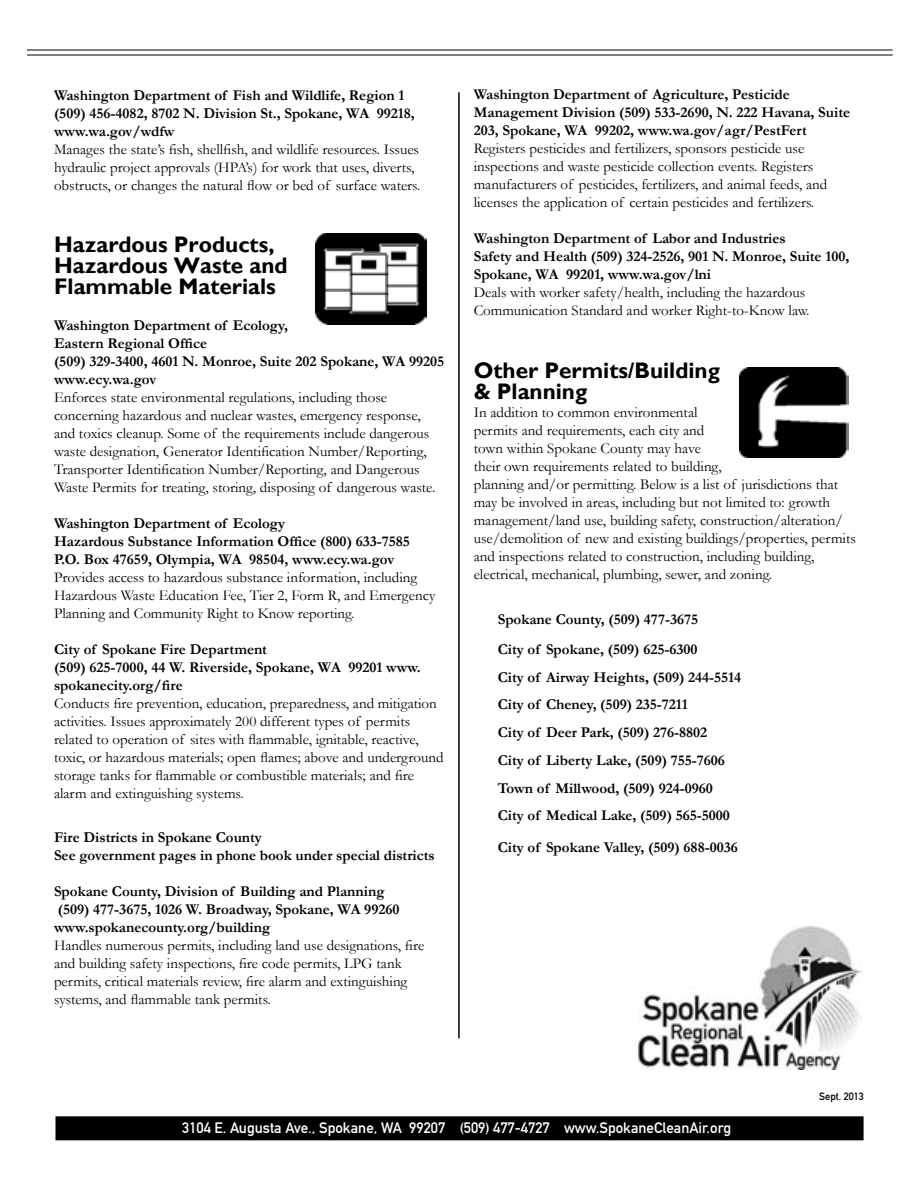
<style>
.page{position:relative;width:918px;height:1188px;background:#fff}
.page>*{position:absolute;margin:0;border:0;box-sizing:border-box;transform-origin:0 0}
.t1{font:700 22.5px/21px "Gill Sans";color:#000}
.t2{font:15px/18px "Garamond";color:#000}
.t3{font:700 15px/18px "Garamond";color:#000}
.t4{font:15px "DIN Mittelschrift Std";color:#fff}
.t5{font:10.5px "DIN Mittelschrift Std";color:#000}
</style>
<div class="page">
<img style="left:315px;top:233px;width:112px;height:91px">
<hr style="left:458px;top:92px;width:2px;height:946px;background:#000">
<img style="left:740px;top:367px;width:109px;height:90px">
<hr style="left:27px;top:49px;width:866px;height:2px;background:#000">
<hr style="left:27px;top:54px;width:866px;height:2px;background:#000">
<img style="left:638px;top:926px;width:223px;height:144px">
<div style="left:56px;top:1117px;width:807px;height:23px;background:#000"></div>
<div style="left:56px;top:1116px;width:808px;height:24px;border:2px solid #000"></div>
<p class="t3" style="left:54px;top:86px;width:362px">Washington Department of Fish and Wildlife, Region 1 (509) 456-4082, 8702 N. Division St., Spokane, WA 99218, www.wa.gov/wdfw</p>
<p class="t2" style="left:54px;top:140px;width:368px">Manages the state’s fish, shellfish, and wildlife resources. Issues hydraulic project approvals (HPA’s) for work that uses, diverts, obstructs, or changes the natural flow or bed of surface waters.</p>
<h1 class="t1" style="left:54px;top:234px;width:235px">Hazardous Products,<br>Hazardous Waste and<br>Flammable Materials</h1>
<p class="t3" style="left:54px;top:317px;width:392px">Washington Department of Ecology,<br>Eastern Regional Office<br>(509) 329-3400, 4601 N. Monroe, Suite 202 Spokane, WA 99205 www.ecy.wa.gov</p>
<p class="t2" style="left:54px;top:388px;width:383px">Enforces state environmental regulations, including those concerning hazardous and nuclear wastes, emergency response, and toxics cleanup. Some of the requirements include dangerous waste designation, Generator Identification Number/Reporting, Transporter Identification Number/Reporting, and Dangerous Waste Permits for treating, storing, disposing of dangerous waste.</p>
<p class="t3" style="left:54px;top:515px;width:357px">Washington Department of Ecology<br>Hazardous Substance Information Office (800) 633-7585<br>P.O. Box 47659, Olympia, WA 98504, www.ecy.wa.gov</p>
<p class="t2" style="left:54px;top:568px;width:383px">Provides access to hazardous substance information, including<br>Hazardous Waste Education Fee, Tier 2, Form R, and Emergency<br>Planning and Community Right to Know reporting.</p>
<p class="t3" style="left:54px;top:641px;width:368px">City of Spokane Fire Department<br>(509) 625-7000, 44 W. Riverside, Spokane, WA 99201 www. spokanecity.org/fire</p>
<p class="t2" style="left:54px;top:694px;width:391px">Conducts fire prevention, education, preparedness, and mitigation activities. Issues approximately 200 different types of permits related to operation of sites with flammable, ignitable, reactive, toxic, or hazardous materials; open flames; above and underground storage tanks for flammable or combustible materials; and fire alarm and extinguishing systems.</p>
<p class="t3" style="left:54px;top:828px;width:382px">Fire Districts in Spokane County<br>See government pages in phone book under special districts</p>
<p class="t3" style="left:54px;top:882px;width:347px">Spokane County, Division of Building and Planning (509) 477-3675, 1026 W. Broadway, Spokane, WA 99260 www.spokanecounty.org/building</p>
<p class="t2" style="left:54px;top:935px;width:372px">Handles numerous permits, including land use designations, fire and building safety inspections, fire code permits, LPG tank permits, critical materials review, fire alarm and extinguishing systems, and flammable tank permits.</p>
<p class="t3" style="left:474px;top:85px;width:378px">Washington Department of Agriculture, Pesticide<br>Management Division (509) 533-2690, N. 222 Havana, Suite<br>203, Spokane, WA 99202, www.wa.gov/agr/PestFert</p>
<p class="t2" style="left:474px;top:139px;width:355px">Registers pesticides and fertilizers, sponsors pesticide use inspections and waste pesticide collection events. Registers manufacturers of pesticides, fertilizers, and animal feeds, and licenses the application of certain pesticides and fertilizers.</p>
<p class="t3" style="left:474px;top:229px;width:377px">Washington Department of Labor and Industries<br>Safety and Health (509) 324-2526, 901 N. Monroe, Suite 100,<br>Spokane, WA 99201, www.wa.gov/lni</p>
<p class="t2" style="left:474px;top:283px;width:337px">Deals with worker safety/health, including the hazardous<br>Communication Standard and worker Right-to-Know law.</p>
<h1 class="t1" style="left:474px;top:360px;width:248px">Other Permits/Building &amp; Planning</h1>
<p class="t2" style="left:474px;top:403px;width:384px">In addition to common environmental<br>permits and requirements, each city and<br>town within Spokane County may have<br>their own requirements related to building,<br>planning and/or permitting. Below is a list of jurisdictions that may be involved in areas, including but not limited to: growth management/land use, building safety, construction/alteration/ use/demolition of new and existing buildings/properties, permits and inspections related to construction, including building, electrical, mechanical, plumbing, sewer, and zoning.</p>
<p class="t3" style="left:498px;top:605px;width:202px;line-height:29.5px">Spokane County, (509) 477-3675<br>City of Spokane, (509) 625-6300</p>
<p class="t3" style="left:498px;top:663px;width:245px;line-height:27.8px">City of Airway Heights, (509) 244-5514<br>City of Cheney, (509) 235-7211<br>City of Deer Park, (509) 276-8802<br>City of Liberty Lake, (509) 755-7606<br>Town of Millwood, (509) 924-0960<br>City of Medical Lake, (509) 565-5000</p>
<p class="t3" style="left:498px;top:838px;width:242px">City of Spokane Valley, (509) 688-0036</p>
<p class="t5" style="left:819px;top:1090px;width:46px">Sept. 2013</p>
<p class="t4" style="left:182px;top:1119px;width:551px">3104 E. Augusta Ave., Spokane, WA 99207 (509) 477-4727 www.SpokaneCleanAir.org</p>
</div>
